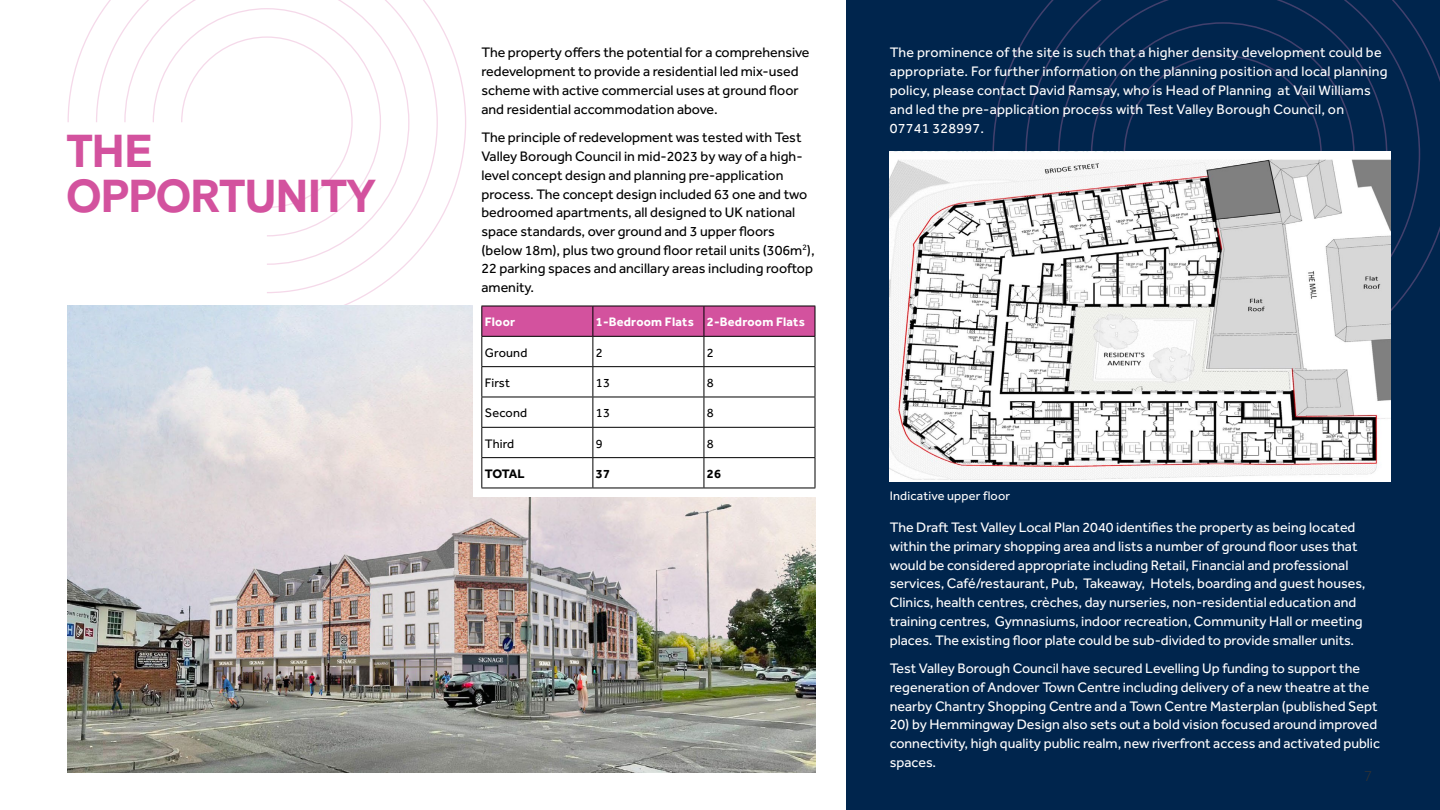
<style>
.page{position:relative;width:1440px;height:810px;background:#fff}
.page>*{position:absolute;margin:0;border:0;box-sizing:border-box;transform-origin:0 0}
.t1{font:700 45px/45px "F37 Bolton Trial";letter-spacing:-.025em;color:#d3529e}
.t2{font:300 15.75px "Effra";color:#333}
.t3{font:14.25px/18.8px "Effra";color:#fff}
.t4{font:14.25px/18.8px "Effra";color:#000}
.t5{font:700 12.75px "Effra";letter-spacing:.015em;color:#fff}
.t6{font:12.75px "Effra";letter-spacing:.015em;color:#000}
.t7{font:12.75px "Effra";letter-spacing:.015em;color:#fff}
.t8{font:700 12.75px "Effra";letter-spacing:-.005em;color:#000}
</style>
<div class="page">
<div style="left:846px;top:0;width:594px;height:810px;background:#00254d"></div>
<svg style="left:67px;top:0;width:400px;height:322px"></svg>
<svg style="left:992px;top:0;width:448px;height:311px"></svg>
<img style="left:68px;top:306px;width:747px;height:467px">
<div style="left:473px;top:46px;width:351px;height:451px;background:#fff"></div>
<img style="left:890px;top:151px;width:501px;height:331px">
<svg style="left:481px;top:306px;width:335px;height:60px"></svg>
<hr style="left:481px;top:366px;width:112px;height:1px;background:#000">
<hr style="left:481px;top:367px;width:1px;height:30px;background:#000">
<hr style="left:593px;top:366px;width:111px;height:1px;background:#000">
<hr style="left:593px;top:367px;width:1px;height:30px;background:#000">
<hr style="left:704px;top:366px;width:111px;height:1px;background:#000">
<hr style="left:704px;top:367px;width:1px;height:30px;background:#000">
<hr style="left:815px;top:367px;width:1px;height:30px;background:#000">
<hr style="left:481px;top:397px;width:112px;height:1px;background:#000">
<hr style="left:481px;top:397px;width:1px;height:30px;background:#000">
<hr style="left:593px;top:397px;width:111px;height:1px;background:#000">
<hr style="left:593px;top:397px;width:1px;height:30px;background:#000">
<hr style="left:704px;top:397px;width:111px;height:1px;background:#000">
<hr style="left:704px;top:397px;width:1px;height:30px;background:#000">
<hr style="left:815px;top:397px;width:1px;height:30px;background:#000">
<hr style="left:481px;top:427px;width:112px;height:1px;background:#000">
<svg style="left:481px;top:428px;width:1px;height:29px"></svg>
<hr style="left:593px;top:427px;width:111px;height:1px;background:#000">
<svg style="left:593px;top:428px;width:1px;height:29px"></svg>
<hr style="left:704px;top:427px;width:111px;height:1px;background:#000">
<svg style="left:704px;top:428px;width:1px;height:29px"></svg>
<svg style="left:815px;top:428px;width:1px;height:29px"></svg>
<hr style="left:481px;top:457px;width:112px;height:1px;background:#000">
<hr style="left:481px;top:458px;width:1px;height:30px;background:#000">
<hr style="left:593px;top:457px;width:111px;height:1px;background:#000">
<hr style="left:593px;top:458px;width:1px;height:30px;background:#000">
<hr style="left:704px;top:457px;width:111px;height:1px;background:#000">
<hr style="left:704px;top:458px;width:1px;height:30px;background:#000">
<hr style="left:815px;top:458px;width:1px;height:30px;background:#000">
<hr style="left:481px;top:488px;width:112px;height:1px;background:#000">
<hr style="left:593px;top:488px;width:111px;height:1px;background:#000">
<hr style="left:704px;top:488px;width:111px;height:1px;background:#000">
<h1 class="t1" style="left:66px;top:131px;width:312px">THE<br>OPPORTUNITY</h1>
<p class="t4" style="left:481px;top:43px;width:330px">The property offers the potential for a comprehensive redevelopment to provide a residential led mix-used scheme with active commercial uses at ground floor and residential accommodation above.</p>
<p class="t4" style="left:481px;top:128px;width:335px">The principle of redevelopment was tested with Test Valley Borough Council in mid-2023 by way of a high&shy;level concept design and planning pre-application process. The concept design included 63 one and two bedroomed apartments, all designed to UK national space standards, over ground and 3 upper floors (below 18m), plus two ground floor retail units (306m<sup>2</sup>), 22 parking spaces and ancillary areas including rooftop amenity.</p>
<p class="t5" style="left:485px;top:314px;width:32px">Floor</p>
<p class="t5" style="left:596px;top:314px;width:211px">1-Bedroom Flats 2-Bedroom Flats</p>
<p class="t6" style="left:485px;top:344px;width:44px">Ground</p>
<p class="t6" style="left:596px;top:344px;width:8px">2</p>
<p class="t6" style="left:707px;top:344px;width:8px">2</p>
<p class="t6" style="left:485px;top:375px;width:27px">First</p>
<p class="t6" style="left:596px;top:375px;width:16px">13</p>
<p class="t6" style="left:707px;top:375px;width:8px">8</p>
<p class="t6" style="left:485px;top:405px;width:44px">Second</p>
<p class="t6" style="left:596px;top:405px;width:16px">13</p>
<p class="t6" style="left:707px;top:405px;width:8px">8</p>
<p class="t6" style="left:485px;top:435px;width:31px">Third</p>
<p class="t6" style="left:596px;top:435px;width:8px">9</p>
<p class="t6" style="left:707px;top:435px;width:8px">8</p>
<p class="t8" style="left:485px;top:466px;width:41px">TOTAL</p>
<p class="t8" style="left:596px;top:466px;width:16px">37</p>
<p class="t8" style="left:707px;top:466px;width:16px">26</p>
<p class="t3" style="left:890px;top:43px;width:499px">The prominence of the site is such that a higher density development could be appropriate. For further information on the planning position and local planning policy, please contact David Ramsay, who is Head of Planning at Vail Williams and led the pre-application process with Test Valley Borough Council, on<br>07741 328997.</p>
<p class="t7" style="left:890px;top:487px;width:122px">Indicative upper floor</p>
<p class="t3" style="left:890px;top:517px;width:477px">The Draft Test Valley Local Plan 2040 identifies the property as being located within the primary shopping area and lists a number of ground floor uses that would be considered appropriate including Retail, Financial and professional services, Café/restaurant, Pub, Takeaway, Hotels, boarding and guest houses, Clinics, health centres, crèches, day nurseries, non-residential education and training centres, Gymnasiums, indoor recreation, Community Hall or meeting places. The existing floor plate could be sub-divided to provide smaller units.</p>
<p class="t3" style="left:890px;top:658px;width:489px">Test Valley Borough Council have secured Levelling Up funding to support the regeneration of Andover Town Centre including delivery of a new theatre at the nearby Chantry Shopping Centre and a Town Centre Masterplan (published Sept</p>
<p class="t3" style="left:890px;top:715px;width:492px">20) by Hemmingway Design also sets out a bold vision focused around improved connectivity, high quality public realm, new riverfront access and activated public spaces.</p>
<p class="t2" style="left:1364px;top:766px;width:10px">7</p>
</div>
